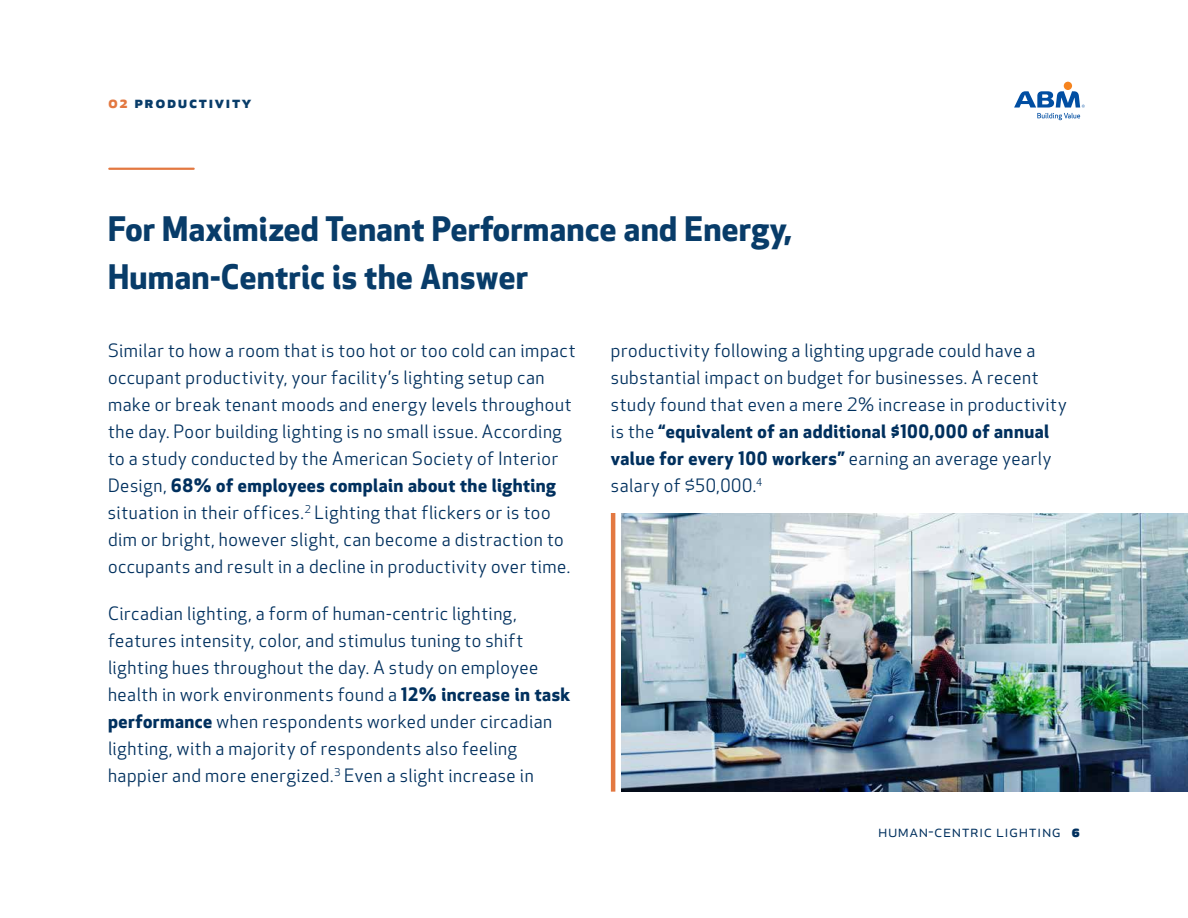
<style>
.page{position:relative;width:1188px;height:918px;background:#fff}
.page>*{position:absolute;margin:0;border:0;box-sizing:border-box;transform-origin:0 0}
.t1{font:700 33px/48px "Apex New";letter-spacing:.01em;color:#083c69}
.t2{font:18px/27px "Apex New";letter-spacing:.03em;color:#00305e}
.t3{font:16.5px "Apex New";letter-spacing:.03em;color:#00305e}
.t4{font:700 16.5px "Apex New";letter-spacing:.1em;color:#083c69}
.s1{color:#e37841}
.s2{font-weight:700}
</style>
<div class="page">
<div style="left:1064px;top:82px;width:8px;height:8px;background:#f6841f;border-radius:50%"></div>
<svg style="left:1014px;top:91px;width:71px;height:29px"></svg>
<hr style="left:109px;top:168px;width:85px;height:2px;background:#e37841">
<img style="left:622px;top:513px;width:566px;height:279px">
<hr style="left:611px;top:513px;width:4px;height:279px;background:#e37841">
<p class="t4" style="left:108px;top:90px;width:145px"><span class="s1">02</span> productivity</p>
<h1 class="t1" style="left:108px;top:204px;width:686px">For Maximized Tenant Performance and Energy,<br>Human-Centric is the Answer</h1>
<p class="t2" style="left:108px;top:337px;width:469px">Similar to how a room that is too hot or too cold can impact occupant productivity, your facility’s lighting setup can make or break tenant moods and energy levels throughout the day. Poor building lighting is no small issue. According to a study conducted by the American Society of Interior Design, <span class="s2">68% of employees complain about the lighting </span>situation in their offices.<sup>2</sup> Lighting that flickers or is too dim or bright, however slight, can become a distraction to occupants and result in a decline in productivity over time.</p>
<p class="t2" style="left:108px;top:600px;width:464px">Circadian lighting, a form of human-centric lighting, features intensity, color, and stimulus tuning to shift lighting hues throughout the day. A study on employee health in work environments found a <span class="s2">12% increase in task performance</span> when respondents worked under circadian lighting, with a majority of respondents also feeling happier and more energized.<sup>3</sup> Even a slight increase in</p>
<p class="t2" style="left:611px;top:337px;width:457px">productivity following a lighting upgrade could have a substantial impact on budget for businesses. A recent study found that even a mere 2% increase in productivity is the <span class="s2">“equivalent of an additional $100,000 of annual value for every 100 workers”</span> earning an average yearly salary of $50,000.<sup>4</sup></p>
<p class="t3" style="left:878px;top:821px;width:203px">human-centric lighting <span class="s2">6</span></p>
</div>
